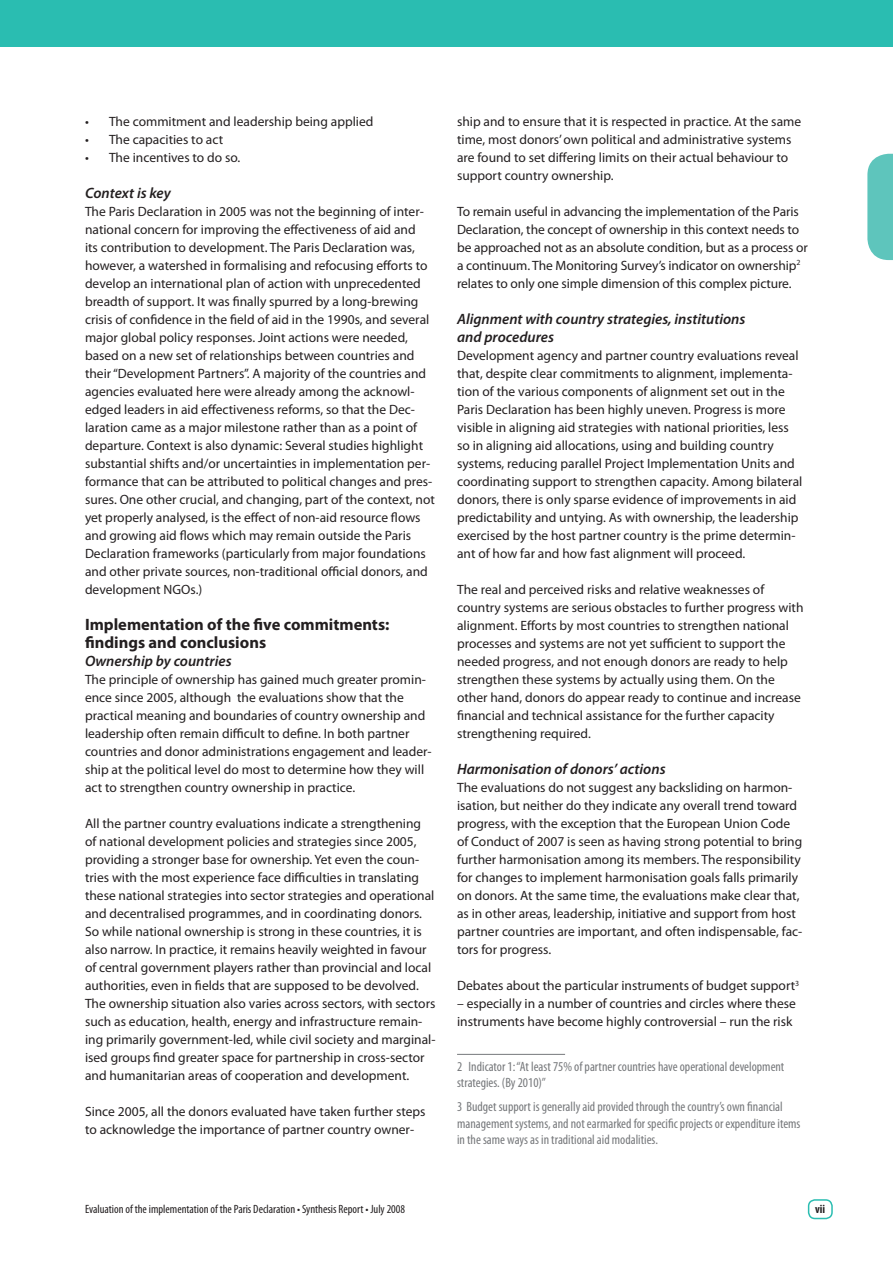
<style>
.page{position:relative;width:893px;height:1263px;background:#fff}
.page>*{position:absolute;margin:0;border:0;box-sizing:border-box;transform-origin:0 0}
.t1{font:700 16.5px/18px "Myriad Pro";color:#231f20}
.t2{font:italic 600 15px/18px "Myriad Pro";color:#231f20}
.t3{font:13.5px/18px "Myriad Pro";color:#231f20}
.t4{font:condensed 13.5px/16.2px "Myriad Pro";color:#76787b}
.t5{font:condensed 12px "Myriad Pro";color:#231f20}
.t6{font:700 condensed 12px "Myriad Pro";color:#231f20}
</style>
<div class="page">
<div style="left:808px;top:1199px;width:25px;height:20px;border:2px solid #2abdb1;border-radius:6px"></div>
<div style="left:0;top:0;width:893px;height:48px;background:#2abdb1"></div>
<svg style="left:867px;top:154px;width:26px;height:106px;background:#6bc9c1"></svg>
<hr style="left:457px;top:1054px;width:108px;height:1px;background:#76787b">
<p class="t3" style="left:85px;top:112px;width:290px">• The commitment and leadership being applied</p>
<p class="t3" style="left:85px;top:130px;width:140px">• The capacities to act</p>
<p class="t3" style="left:85px;top:148px;width:157px">• The incentives to do so.</p>
<p class="t2" style="left:85px;top:184px;width:87px">Context is key</p>
<p class="t3" style="left:85px;top:202px;width:351px">The Paris Declaration in 2005 was not the beginning of inter&shy;national concern for improving the effectiveness of aid and<br>its contribution to development. The Paris Declaration was, how ever, a watershed in formalising and refocusing efforts to develop an international plan of action with unprecedented breadth of support. It was finally spurred by a long-brewing crisis of confidence in the field of aid in the 1990s, and several major global policy responses. Joint actions were needed, based on a new set of relationships between countries and their “Development Partners”. A majority of the countries and agencies evaluated here were already among the acknowl&shy;edged leaders in aid effectiveness reforms, so that the Dec&shy;laration came as a major milestone rather than as a point of departure. Context is also dynamic: Several studies highlight substantial shifts and/or uncertainties in implementation per&shy;formance that can be attributed to political changes and pres&shy;sures. One other crucial, and changing, part of the context, not yet properly analysed, is the effect of non-aid resource flows and growing aid flows which may remain outside the Paris Declaration frameworks (particularly from major foundations and other private sources, non-traditional official donors, and development NGOs.)</p>
<p class="t1" style="left:95px;top:615px;width:296px;text-indent:-10px">Implementation of the ve commitments: ndings and conclusions</p>
<p class="t2" style="left:85px;top:652px;width:148px">Ownership by countries</p>
<p class="t3" style="left:85px;top:670px;width:348px">The principle of ownership has gained much greater promin&shy;ence since 2005, although the evaluations show that the practical meaning and boundaries of country ownership and leadership often remain difficult to define. In both partner countries and donor administrations engagement and leader&shy;ship at the political level do most to determine how they will act to strengthen country ownership in practice.</p>
<p class="t3" style="left:85px;top:814px;width:352px">All the partner country evaluations indicate a strengthening of national development policies and strategies since 2005, providing a stronger base for ownership. Yet even the coun&shy;tries with the most experience face difficulties in translating these national strategies into sector strategies and operational and decentralised programmes, and in coordinating donors.<br>So while national ownership is strong in these countries, it is also narrow. In practice, it remains heavily weighted in favour of central government players rather than provincial and local authorities, even in fields that are supposed to be devolved.<br>The ownership situation also varies across sectors, with sectors such as education, health, energy and infrastructure remain&shy;ing primarily government-led, while civil society and marginal&shy;ised groups find greater space for partnership in cross-sector and humanitarian areas of cooperation and development.</p>
<p class="t3" style="left:85px;top:1102px;width:342px">Since 2005, all the donors evaluated have taken further steps to acknowledge the importance of partner country owner-</p>
<p class="t3" style="left:457px;top:112px;width:346px">ship and to ensure that it is respected in practice. At the same time, most donors’ own political and administrative systems are found to set differing limits on their actual behaviour to support country ownership.</p>
<p class="t3" style="left:457px;top:202px;width:352px">To remain useful in advancing the implementation of the Paris Declaration, the concept of ownership in this context needs to be approached not as an absolute condition, but as a process or a continuum. The Monitoring Survey’s indicator on ownership<sup>2 </sup>relates to only one simple dimension of this complex picture.</p>
<p class="t2" style="left:457px;top:310px;width:290px">Alignment with country strategies, institutions and procedures</p>
<p class="t3" style="left:457px;top:346px;width:347px">Development agency and partner country evaluations reveal that, despite clear commitments to alignment, implementa&shy;tion of the various components of alignment set out in the Paris Declaration has been highly uneven. Progress is more visible in aligning aid strategies with national priorities, less so in aligning aid allocations, using and building country systems, reducing parallel Project Implementation Units and coordinating support to strengthen capacity. Among bilateral donors, there is only sparse evidence of improvements in aid predictability and untying. As with ownership, the leadership exercised by the host partner country is the prime determin&shy;ant of how far and how fast alignment will proceed.</p>
<p class="t3" style="left:457px;top:580px;width:348px">The real and perceived risks and relative weaknesses of country systems are serious obstacles to further progress with alignment. Efforts by most countries to strengthen national processes and systems are not yet sufficient to support the needed progress, and not enough donors are ready to help strengthen these systems by actually using them. On the other hand, donors do appear ready to continue and increase financial and technical assistance for the further capacity strengthening required.</p>
<p class="t2" style="left:457px;top:760px;width:210px">Harmonisation of donors’ actions</p>
<p class="t3" style="left:457px;top:778px;width:347px">The evaluations do not suggest any backsliding on harmon&shy;isation, but neither do they indicate any overall trend toward progress, with the exception that the European Union Code of Conduct of 2007 is seen as having strong potential to bring further harmonisation among its members. The responsibility for changes to implement harmonisation goals falls primarily on donors. At the same time, the evaluations make clear that, as in other areas, leadership, initiative and support from host partner countries are important, and often indispensable, fac&shy;tors for progress.</p>
<p class="t3" style="left:457px;top:976px;width:344px">Debates about the particular instruments of budget support<sup>3</sup></p>
<p class="t3" style="left:457px;top:994px;width:340px">– especially in a number of countries and circles where these instruments have become highly controversial – run the risk</p>
<p class="t4" style="left:457px;top:1058px;width:329px">2 Indicator 1: “At least 75% of partner countries have operational development strategies. (By 2010)”</p>
<p class="t4" style="left:457px;top:1099px;width:345px">3 Budget support is generally aid provided through the country’s own financial management systems, and not earmarked for specific projects or expenditure items in the same ways as in traditional aid modalities.</p>
<p class="t5" style="left:85px;top:1202px;width:322px">Evaluation of the implementation of the Paris Declaration • Synthesis Report • July 2008</p>
<p class="t6" style="left:815px;top:1202px;width:10px">vixi</p>
<p class="t5" style="left:149px;top:1202px;width:4px">I</p>
</div>
